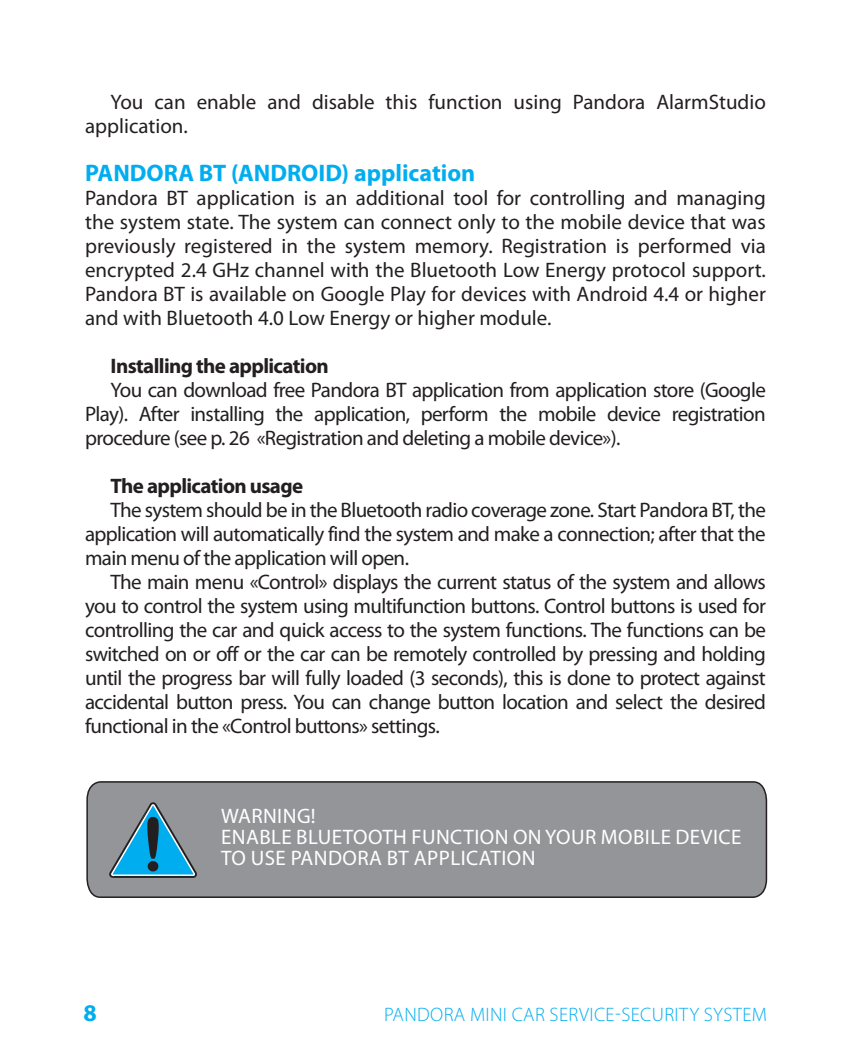
<style>
.page{position:relative;width:851px;height:1063px;background:#fff}
.page>*{position:absolute;margin:0;border:0;box-sizing:border-box;transform-origin:0 0}
.t1{font:700 24px "Myriad Pro";color:#00aeef}
.t2{font:21px/24px "Myriad Pro";letter-spacing:-.03em;color:#231f20;text-align:justify}
.t3{font:21px/21px "Myriad Pro";letter-spacing:.02em;color:#fff}
.t4{font:21px/24px "Myriad Pro";color:#231f20}
.t5{font:700 21px "Myriad Pro";letter-spacing:-.03em;color:#231f20}
.t6{font:300 19.5px "Myriad Pro";letter-spacing:.02em;color:#00aeef}
</style>
<div class="page">
<div style="left:86px;top:781px;width:681px;height:117px;background:#939598"></div>
<svg style="left:109px;top:802px;width:88px;height:76px;background:#5592ab"></svg>
<p class="t4" style="left:85px;top:92px;width:682px;text-indent:26px">You can enable and disable this function using Pandora AlarmStudio application.</p>
<p class="t1" style="left:85px;top:164px;width:391px">PANDORA BT (ANDROID) application</p>
<p class="t2" style="left:85px;top:188px;width:682px">Pandora BT application is an additional tool for controlling and managing the system state. The system can connect only to the mobile device that was previously registered in the system memory. Registration is performed via encrypted 2.4 GHz channel with the Bluetooth Low Energy protocol support.<br>Pandora BT is available on Google Play for devices with Android 4.4 or higher and with Bluetooth 4.0 Low Energy or higher module.</p>
<p class="t5" style="left:111px;top:358px;width:220px">Installing the application</p>
<p class="t2" style="left:85px;top:380px;width:682px;text-indent:26px">You can download free Pandora BT application from application store (Google Play). After installing the application, perform the mobile device registration procedure (see p. 26 «Registration and deleting a mobile device»).</p>
<p class="t5" style="left:111px;top:478px;width:194px">The application usage</p>
<p class="t2" style="left:85px;top:500px;width:682px;text-indent:26px">The system should be in the Bluetooth radio coverage zone. Start Pandora BT, the application will automatically find the system and make a connection; after that the main menu of the application will open.</p>
<p class="t2" style="left:85px;top:572px;width:682px;text-indent:26px">The main menu «Control» displays the current status of the system and allows you to control the system using multifunction buttons. Control buttons is used for controlling the car and quick access to the system functions. The functions can be switched on or off or the car can be remotely controlled by pressing and holding until the progress bar will fully loaded (3 seconds), this is done to protect against accidental button press. You can change button location and select the desired functional in the «Control buttons» settings.</p>
<p class="t3" style="left:221px;top:807px;width:522px">WARNING!<br>ENABLE BLUETOOTH FUNCTION ON YOUR MOBILE DEVICE<br>TO USE PANDORA BT APPLICATION</p>
<p class="t1" style="left:84px;top:1004px;width:15px">8</p>
<p class="t6" style="left:384px;top:1007px;width:384px">PANDORA MINI CAR SERVICE-SECURITY SYSTEM</p>
</div>
